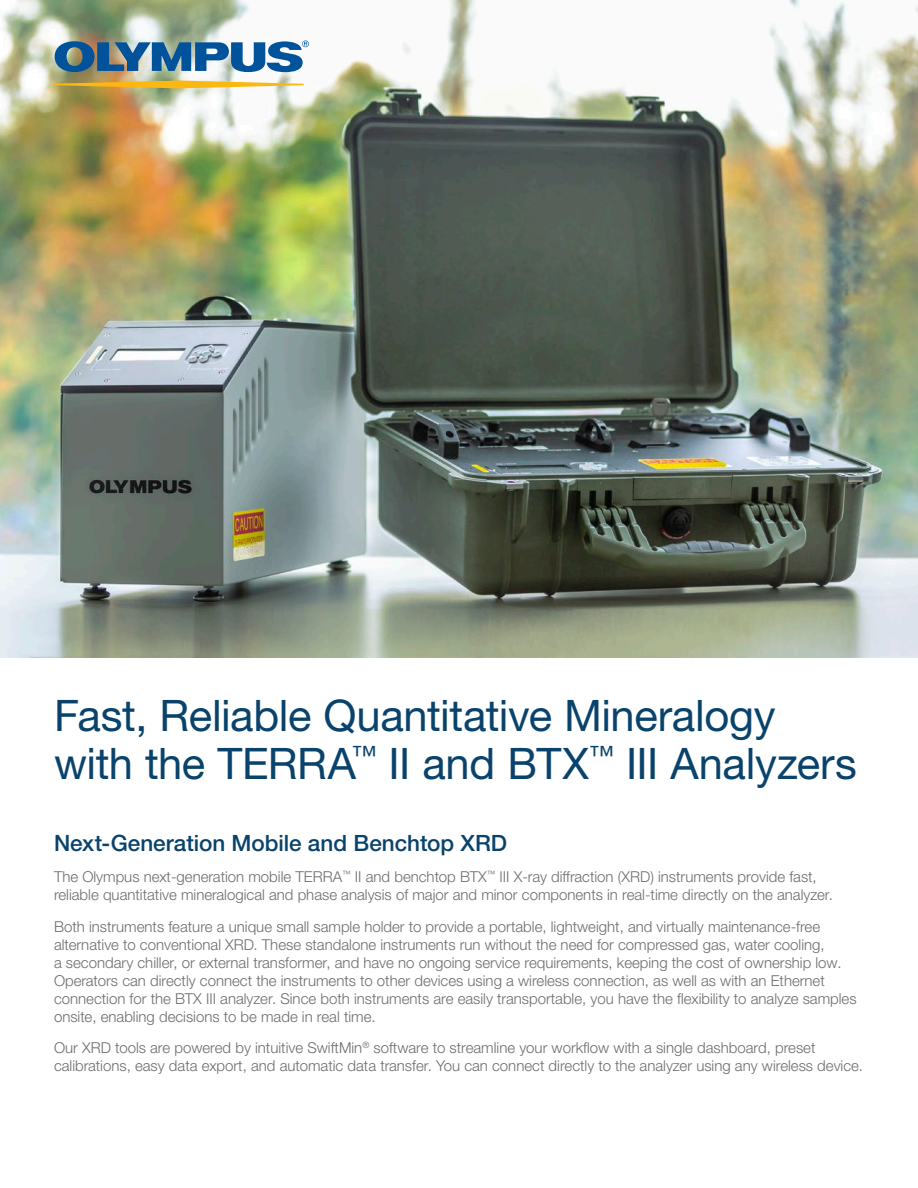
<style>
.page{position:relative;width:918px;height:1188px;background:#fff}
.page>*{position:absolute;margin:0;border:0;box-sizing:border-box;transform-origin:0 0}
.Title_1{font:43.5px/48px "Helvetica Neue LTW1 G";letter-spacing:-.01em;color:#09436c}
.Title_1-2{font:500 22.5px "Helvetica Neue LTW1 G";color:#09436c}
.Text{font:300 15px/18px "Helvetica Neue LTW1 G";color:#6d6d71}
</style>
<div class="page">
<img style="left:0;top:0;width:918px;height:658px">
<svg style="left:54px;top:81px;width:250px;height:7px;background:#ebbc42"></svg>
<img style="left:55px;top:41px;width:254px;height:31px">
<p class="Title_1" style="left:54px;top:691px;width:804px">Fast, Reliable Quantitative Mineralogy with the TERRA<sup>™</sup> II and BTX<sup>™</sup> III Analyzers</p>
<p class="Title_1-2" style="left:54px;top:829px;width:455px">Next-Generation Mobile and Benchtop XRD</p>
<p class="Text" style="left:54px;top:868px;width:781px">The Olympus next-generation mobile TERRA<sup>™</sup> II and benchtop BTX<sup>™</sup> III X-ray diffraction (XRD) instruments provide fast, reliable quantitative mineralogical and phase analysis of major and minor components in real-time directly on the analyzer.</p>
<p class="Text" style="left:54px;top:918px;width:804px">Both instruments feature a unique small sample holder to provide a portable, lightweight, and virtually maintenance-free alternative to conventional XRD. These standalone instruments run without the need for compressed gas, water cooling,<br>a secondary chiller, or external transformer, and have no ongoing service requirements, keeping the cost of ownership low.<br>Operators can directly connect the instruments to other devices using a wireless connection, as well as with an Ethernet connection for the BTX III analyzer. Since both instruments are easily transportable, you have the flexibility to analyze samples onsite, enabling decisions to be made in real time.</p>
<p class="Text" style="left:54px;top:1039px;width:811px">Our XRD tools are powered by intuitive SwiftMin<sup>®</sup> software to streamline your workflow with a single dashboard, preset calibrations, easy data export, and automatic data transfer. You can connect directly to the analyzer using any wireless device.</p>
</div>
